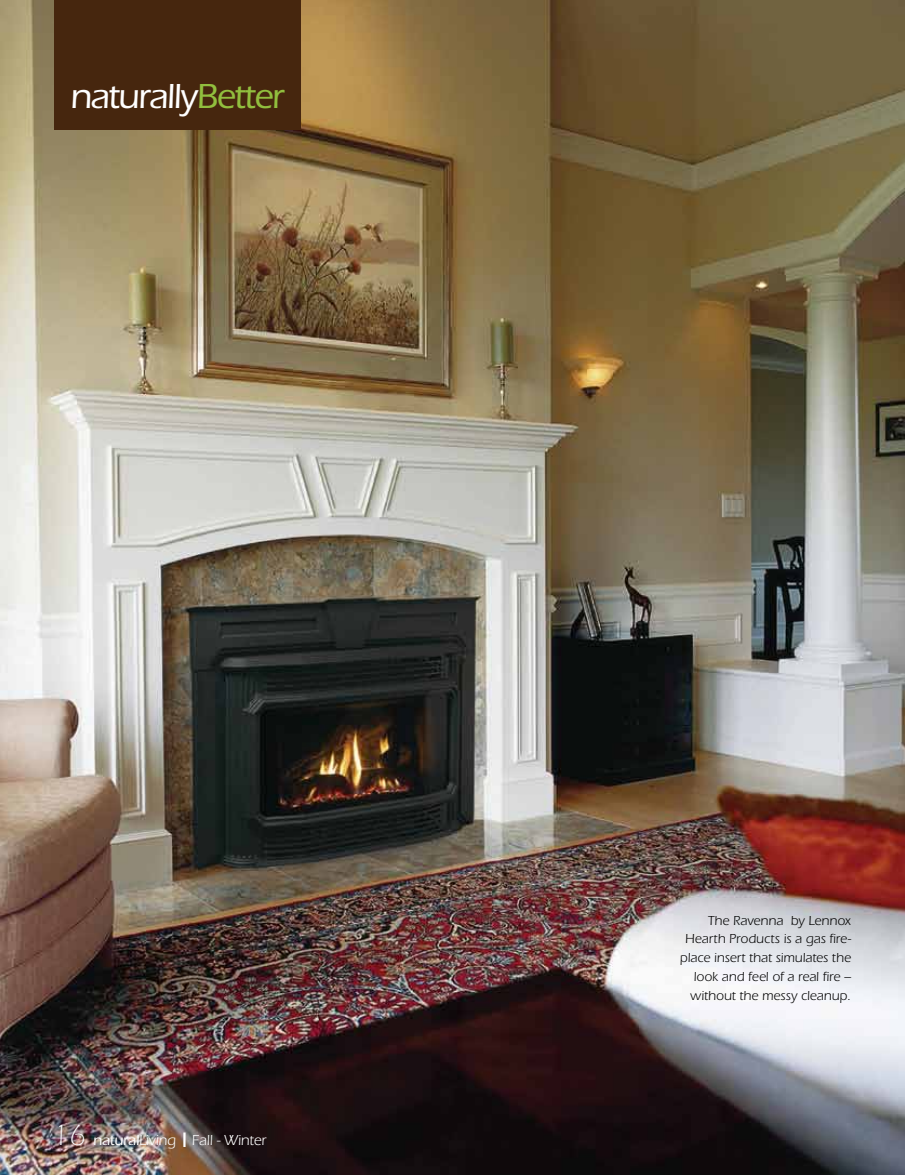
<style>
.page{position:relative;width:905px;height:1175px;background:#fff}
.page>*{position:absolute;margin:0;border:0;box-sizing:border-box;transform-origin:0 0}
.t1{font:500 36px "Itc Eras";letter-spacing:-.04em;color:#fff}
.t2{font:15px "Itc Eras";letter-spacing:-.01em;color:#fff}
.t3{font:13.5px/18.8px "Itc Eras";letter-spacing:.005em;color:#000;text-align:right}
.s1{color:#91be3e}
.s2{font-weight:300;font-size:30px}
.s3{font-weight:500}
</style>
<div class="page">
<img style="left:0;top:0;width:904px;height:1174px">
<div style="left:54px;top:0;width:247px;height:129px;background:#46260e"></div>
<h1 class="t1" style="left:70px;top:76px;width:215px">naturally<span class="s1">Better</span></h1>
<p class="t2" style="left:53px;top:1131px;width:214px"><span class="s2">16</span> <span class="s3">natural</span>Living ❙ Fall - Winter</p>
<p class="t3" style="left:680px;top:910px;width:173px">The Ravenna by Lennox<br>Hearth Products is a gas fire&shy;place insert that simulates the look and feel of a real fire – without the messy cleanup.</p>
</div>
